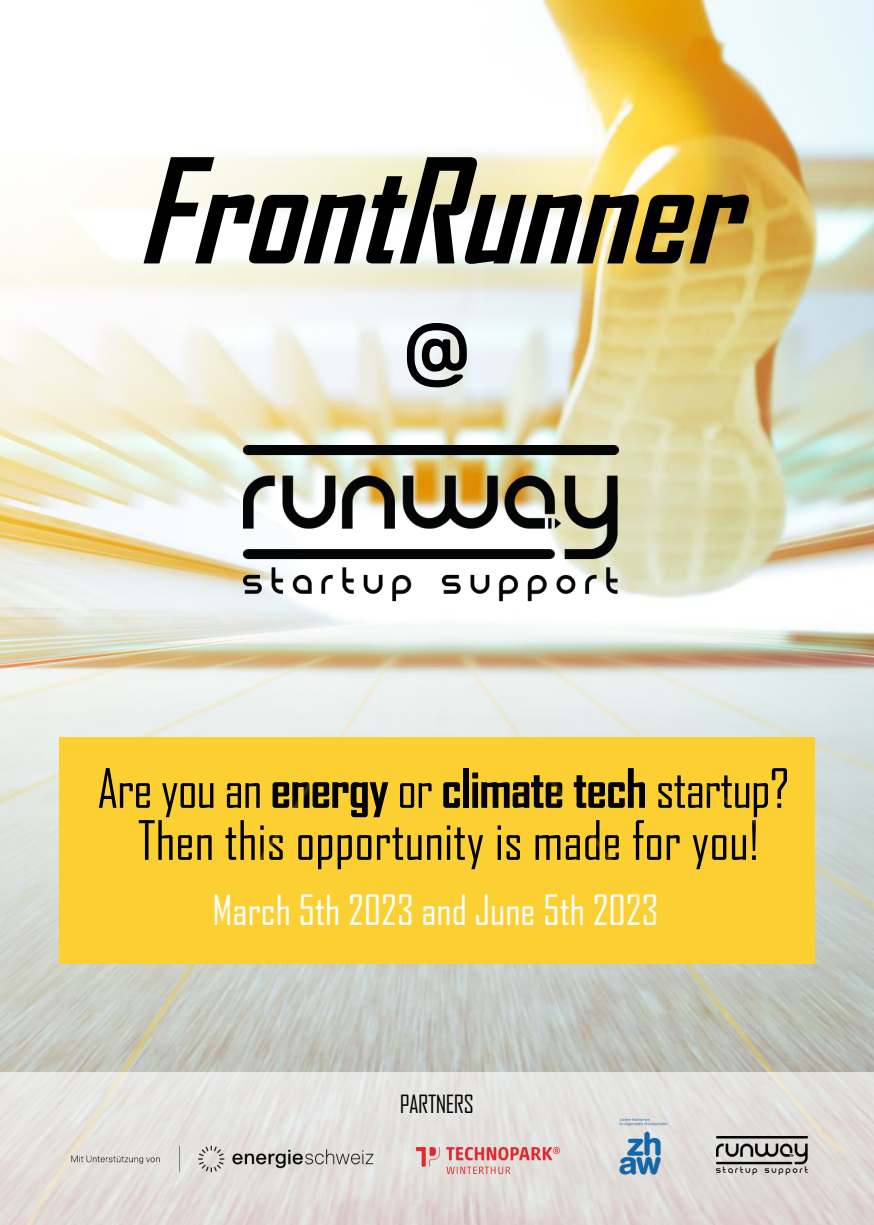
<style>
.page{position:relative;width:874px;height:1225px;background:#fff}
.page>*{position:absolute;margin:0;border:0;box-sizing:border-box;transform-origin:0 0}
.t1{font:italic 700 139.2px "Agency FB";color:#000}
.t2{font:600 80.4px "Rubik";color:#000}
.t3{font:52px/52px "Agency FB";color:#000;text-align:center}
.t4{font:40px "Agency FB";color:#fff}
.t5{font:24px "Agency FB";letter-spacing:-.02em;color:#000}
.s1{font-weight:700}
</style>
<div class="page">
<img style="left:0;top:1px;width:874px;height:661px">
<img style="left:244px;top:446px;width:374px;height:156px">
<img style="left:0;top:662px;width:874px;height:410px">
<div style="left:0;top:1072px;width:874px;height:153px;background:#fff;opacity:.64"></div>
<img style="left:716px;top:1137px;width:91px;height:38px">
<img style="left:53px;top:1126px;width:340px;height:65px">
<img style="left:618px;top:1117px;width:50px;height:58px">
<img style="left:414px;top:1146px;width:146px;height:29px">
<h1 class="t1" style="left:137px;top:134px;width:641px">FrontRunner</h1>
<h2 class="t2" style="left:403px;top:302px;width:69px">@</h2>
<p class="t3" style="left:97px;top:767px;width:693px">Are you an <span class="s1">energy</span> or <span class="s1">climate tech</span> startup?<br>Then this opportunity is made for you!</p>
<p class="t4" style="left:213px;top:894px;width:447px">March 5th 2023 and June 5th 2023</p>
<p class="t5" style="left:400px;top:1095px;width:75px">PARTNERS</p>
</div>
